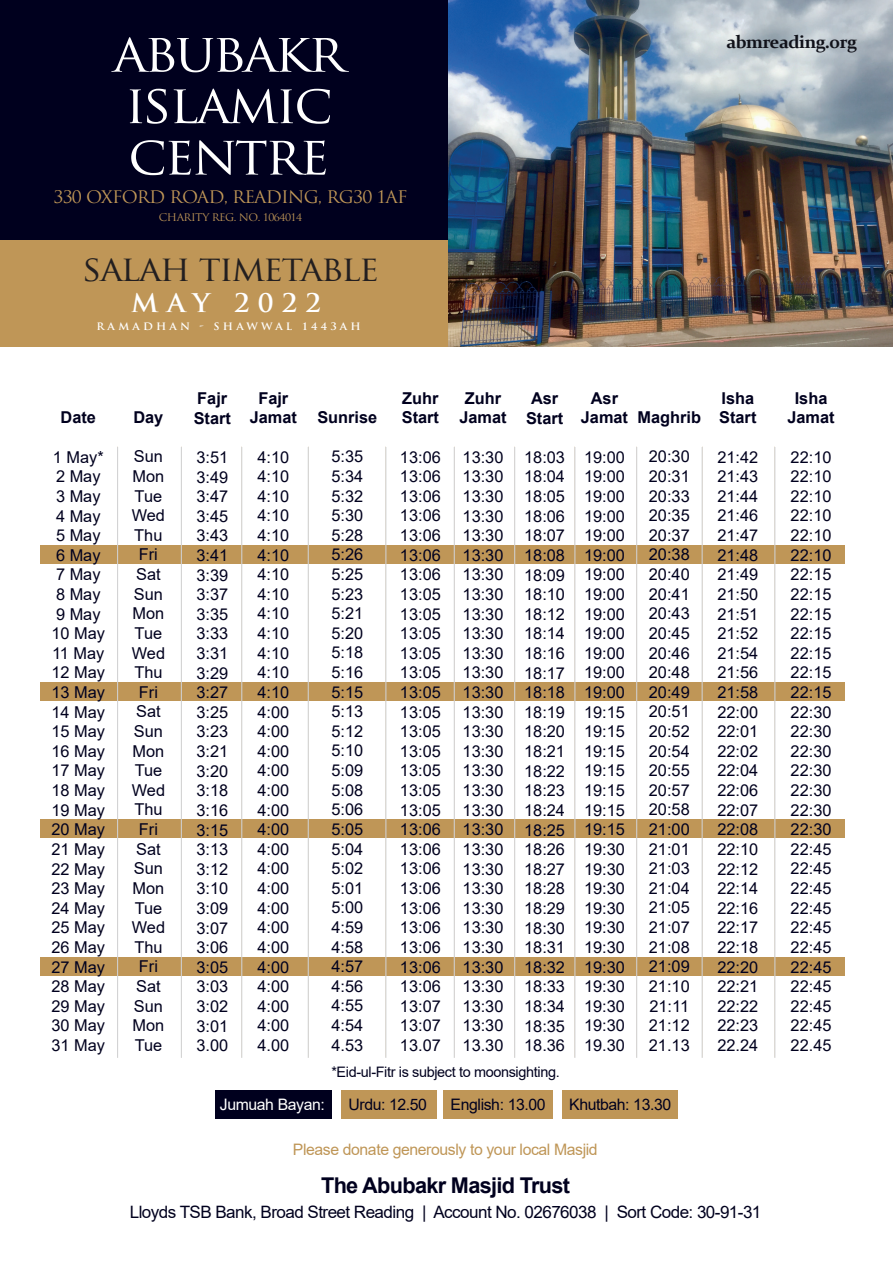
<style>
.page{position:relative;width:893px;height:1263px;background:#fff}
.page>*{position:absolute;margin:0;border:0;box-sizing:border-box;transform-origin:0 0}
.t1{font:52.5px/51.4px "Trajan Pro";letter-spacing:-.05em;color:#fff;scale:1.04 1}
.t2{font:34.8px "Trajan Pro";letter-spacing:-.05em;color:#231f20;scale:1.04 1}
.t3{font:700 25.05px "Trajan Pro";letter-spacing:.3em;color:#fff;scale:1.05 1}
.t4{font:700 21.75px "Arial";letter-spacing:-.03em;color:#00001e}
.t5{font:700 18.15px "Constantia";letter-spacing:-.025em;color:#101119}
.t6{font:17.1px "Arial";letter-spacing:-.03em;color:#00001e}
.t7{font:16.95px "Trajan Pro";letter-spacing:-.05em;color:#bf9657;scale:1.04 1}
.t8{font:16.35px/19.6px "Arial";color:#00001e;text-align:justify}
.t9{font:700 16.35px/19.6px "Arial";color:#00001e;text-align:center}
.t10{font:15.75px "Arial";letter-spacing:-.025em;color:#bf9657}
.t11{font:15.75px "Arial";letter-spacing:-.025em;color:#00001e}
.t12{font:15.75px "Arial";letter-spacing:-.025em;color:#fff}
.t13{font:14.4px "Arial";letter-spacing:-.025em;color:#00001e}
.t14{font:10.2px "Trajan Pro";letter-spacing:-.05em;color:#bf9657;scale:1.04 1}
.t15{font:700 10.05px "Trajan Pro";letter-spacing:.3em;color:#fff;scale:1.05 1}
</style>
<div class="page">
<div style="left:40px;top:682px;width:805px;height:18px;background:#bf9657"></div>
<div style="left:40px;top:545px;width:805px;height:18px;background:#bf9657"></div>
<div style="left:40px;top:819px;width:805px;height:18px;background:#bf9657"></div>
<div style="left:40px;top:957px;width:805px;height:18px;background:#bf9657"></div>
<hr style="left:117px;top:447px;width:1px;height:611px;background:#d1d2d4">
<hr style="left:181px;top:447px;width:1px;height:611px;background:#d1d2d4">
<hr style="left:454px;top:447px;width:1px;height:611px;background:#d1d2d4">
<hr style="left:308px;top:447px;width:1px;height:611px;background:#d1d2d4">
<hr style="left:241px;top:447px;width:1px;height:611px;background:#d1d2d4">
<hr style="left:514px;top:447px;width:1px;height:611px;background:#d1d2d4">
<hr style="left:636px;top:447px;width:1px;height:611px;background:#d1d2d4">
<hr style="left:702px;top:447px;width:1px;height:611px;background:#d1d2d4">
<hr style="left:574px;top:447px;width:1px;height:611px;background:#d1d2d4">
<hr style="left:774px;top:447px;width:1px;height:611px;background:#d1d2d4">
<hr style="left:385px;top:447px;width:1px;height:611px;background:#d1d2d4">
<div style="left:562px;top:1090px;width:115px;height:28px;background:#bf9657"></div>
<div style="left:443px;top:1090px;width:109px;height:28px;background:#bf9657"></div>
<div style="left:341px;top:1090px;width:96px;height:28px;background:#bf9657"></div>
<div style="left:215px;top:1090px;width:116px;height:28px;background:#00001e"></div>
<img style="left:448px;top:0;width:445px;height:347px">
<div style="left:0;top:1px;width:448px;height:347px;background:#bf9657"></div>
<div style="left:0;top:0;width:448px;height:239px;background:#00001e"></div>
<h1 class="t1" style="left:113px;top:26px;width:225px">abubakr islamic centre</h1>
<p class="t7" style="left:54px;top:186px;width:342px">330 OXFORD ROAD, READING, RG30 1AF</p>
<p class="t14" style="left:159px;top:211px;width:139px">CHARITY REG. NO. 1064014</p>
<h2 class="t2" style="left:83px;top:246px;width:286px">salah timetable</h2>
<h3 class="t3" style="left:131px;top:288px;width:182px">MAY 2022</h3>
<p class="t15" style="left:96px;top:321px;width:253px">RAMADHAN - SHAWWAL 1443AH</p>
<p class="t5" style="left:726px;top:29px;width:132px">abmreading.org</p>
<p class="t9" style="left:61px;top:408px;width:37px">Date</p>
<p class="t8" style="left:52px;top:447px;width:55px;text-align:left">1 May*<br>2 May<br>3 May<br>4 May<br>5 May<br>6 May<br>7 May<br>8 May<br>9 May<br>10 May<br>11 May<br>12 May<br>13 May<br>14 May<br>15 May<br>16 May<br>17 May<br>18 May<br>19 May<br>20 May<br>21 May<br>22 May<br>23 May<br>24 May<br>25 May<br>26 May<br>27 May<br>28 May<br>29 May<br>30 May<br>31 May</p>
<p class="t9" style="left:133px;top:408px;width:31px">Day</p>
<p class="t8" style="left:132px;top:447px;width:35px;text-align:center">Sun<br>Mon<br>Tue<br>Wed<br>Thu<br>Fri<br>Sat<br>Sun<br>Mon<br>Tue<br>Wed<br>Thu<br>Fri<br>Sat<br>Sun<br>Mon<br>Tue<br>Wed<br>Thu<br>Fri<br>Sat<br>Sun<br>Mon<br>Tue<br>Wed<br>Thu<br>Fri<br>Sat<br>Sun<br>Mon<br>Tue</p>
<p class="t9" style="left:194px;top:389px;width:39px;text-align:left">Fajr<br>Start</p>
<p class="t8" style="left:196px;top:447px;width:33px">3:51<br>3:49<br>3:47<br>3:45<br>3:43<br>3:41<br>3:39<br>3:37<br>3:35<br>3:33<br>3:31<br>3:29<br>3:27<br>3:25<br>3:23<br>3:21<br>3:20<br>3:18<br>3:16<br>3:15<br>3:13<br>3:12<br>3:10<br>3:09<br>3:07<br>3:06<br>3:05<br>3:03<br>3:02<br>3:01<br>3.00</p>
<p class="t9" style="left:250px;top:388px;width:49px">Fajr<br>Jamat</p>
<p class="t8" style="left:257px;top:447px;width:33px">4:10<br>4:10<br>4:10<br>4:10<br>4:10<br>4:10<br>4:10<br>4:10<br>4:10<br>4:10<br>4:10<br>4:10<br>4:10<br>4:00<br>4:00<br>4:00<br>4:00<br>4:00<br>4:00<br>4:00<br>4:00<br>4:00<br>4:00<br>4:00<br>4:00<br>4:00<br>4:00<br>4:00<br>4:00<br>4:00<br>4.00</p>
<p class="t9" style="left:317px;top:408px;width:61px">Sunrise</p>
<p class="t8" style="left:331px;top:447px;width:33px">5:35<br>5:34<br>5:32<br>5:30<br>5:28<br>5:26<br>5:25<br>5:23<br>5:21<br>5:20<br>5:18<br>5:16<br>5:15<br>5:13<br>5:12<br>5:10<br>5:09<br>5:08<br>5:06<br>5:05<br>5:04<br>5:02<br>5:01<br>5:00<br>4:59<br>4:58<br>4:57<br>4:56<br>4:55<br>4:54<br>4.53</p>
<p class="t9" style="left:402px;top:388px;width:39px;text-align:left">Zuhr<br>Start</p>
<p class="t8" style="left:400px;top:447px;width:42px">13:06<br>13:06<br>13:06<br>13:06<br>13:06<br>13:06<br>13:06<br>13:05<br>13:05<br>13:05<br>13:05<br>13:05<br>13:05<br>13:05<br>13:05<br>13:05<br>13:05<br>13:05<br>13:05<br>13:06<br>13:06<br>13:06<br>13:06<br>13:06<br>13:06<br>13:06<br>13:06<br>13:06<br>13:07<br>13:07<br>13.07</p>
<p class="t9" style="left:459px;top:388px;width:49px">Zuhr<br>Jamat</p>
<p class="t8" style="left:463px;top:447px;width:42px">13:30<br>13:30<br>13:30<br>13:30<br>13:30<br>13:30<br>13:30<br>13:30<br>13:30<br>13:30<br>13:30<br>13:30<br>13:30<br>13:30<br>13:30<br>13:30<br>13:30<br>13:30<br>13:30<br>13:30<br>13:30<br>13:30<br>13:30<br>13:30<br>13:30<br>13:30<br>13:30<br>13:30<br>13:30<br>13:30<br>13.30</p>
<p class="t9" style="left:526px;top:389px;width:39px">Asr<br>Start</p>
<p class="t8" style="left:524px;top:447px;width:42px">18:03<br>18:04<br>18:05<br>18:06<br>18:07<br>18:08<br>18:09<br>18:10<br>18:12<br>18:14<br>18:16<br>18:17<br>18:18<br>18:19<br>18:20<br>18:21<br>18:22<br>18:23<br>18:24<br>18:25<br>18:26<br>18:27<br>18:28<br>18:29<br>18:30<br>18:31<br>18:32<br>18:33<br>18:34<br>18:35<br>18.36</p>
<p class="t13" style="left:331px;top:1062px;width:230px">*Eid-ul-Fitr is subject to moonsighting.</p>
<p class="t9" style="left:581px;top:388px;width:49px">Asr<br>Jamat</p>
<p class="t8" style="left:584px;top:447px;width:42px">19:00<br>19:00<br>19:00<br>19:00<br>19:00<br>19:00<br>19:00<br>19:00<br>19:00<br>19:00<br>19:00<br>19:00<br>19:00<br>19:15<br>19:15<br>19:15<br>19:15<br>19:15<br>19:15<br>19:15<br>19:30<br>19:30<br>19:30<br>19:30<br>19:30<br>19:30<br>19:30<br>19:30<br>19:30<br>19:30<br>19.30</p>
<p class="t9" style="left:637px;top:408px;width:65px">Maghrib</p>
<p class="t8" style="left:649px;top:447px;width:42px">20:30<br>20:31<br>20:33<br>20:35<br>20:37<br>20:38<br>20:40<br>20:41<br>20:43<br>20:45<br>20:46<br>20:48<br>20:49<br>20:51<br>20:52<br>20:54<br>20:55<br>20:57<br>20:58<br>21:00<br>21:01<br>21:03<br>21:04<br>21:05<br>21:07<br>21:08<br>21:09<br>21:10<br>21:11<br>21:12<br>21.13</p>
<p class="t12" style="left:220px;top:1094px;width:107px">Jumuah Bayan:</p>
<p class="t11" style="left:348px;top:1094px;width:80px">Urdu: 12.50</p>
<p class="t11" style="left:451px;top:1094px;width:96px">English: 13.00</p>
<p class="t11" style="left:569px;top:1094px;width:104px">Khutbah: 13.30</p>
<p class="t10" style="left:293px;top:1139px;width:306px">Please donate generously to your local Masjid</p>
<p class="t9" style="left:719px;top:388px;width:39px;text-align:left">Isha<br>Start</p>
<p class="t8" style="left:717px;top:447px;width:42px">21:42<br>21:43<br>21:44<br>21:46<br>21:47<br>21:48<br>21:49<br>21:50<br>21:51<br>21:52<br>21:54<br>21:56<br>21:58<br>22:00<br>22:01<br>22:02<br>22:04<br>22:06<br>22:07<br>22:08<br>22:10<br>22:12<br>22:14<br>22:16<br>22:17<br>22:18<br>22:20<br>22:21<br>22:22<br>22:23<br>22.24</p>
<p class="t9" style="left:787px;top:388px;width:49px">Isha<br>Jamat</p>
<p class="t8" style="left:791px;top:447px;width:42px">22:10<br>22:10<br>22:10<br>22:10<br>22:10<br>22:10<br>22:15<br>22:15<br>22:15<br>22:15<br>22:15<br>22:15<br>22:15<br>22:30<br>22:30<br>22:30<br>22:30<br>22:30<br>22:30<br>22:30<br>22:45<br>22:45<br>22:45<br>22:45<br>22:45<br>22:45<br>22:45<br>22:45<br>22:45<br>22:45<br>22.45</p>
<h3 class="t4" style="left:321px;top:1169px;width:250px">The Abubakr Masjid Trust</h3>
<p class="t6" style="left:130px;top:1200px;width:633px">Lloyds TSB Bank, Broad Street Reading | Account No. 02676038 | Sort Code: 30-91-31</p>
</div>
